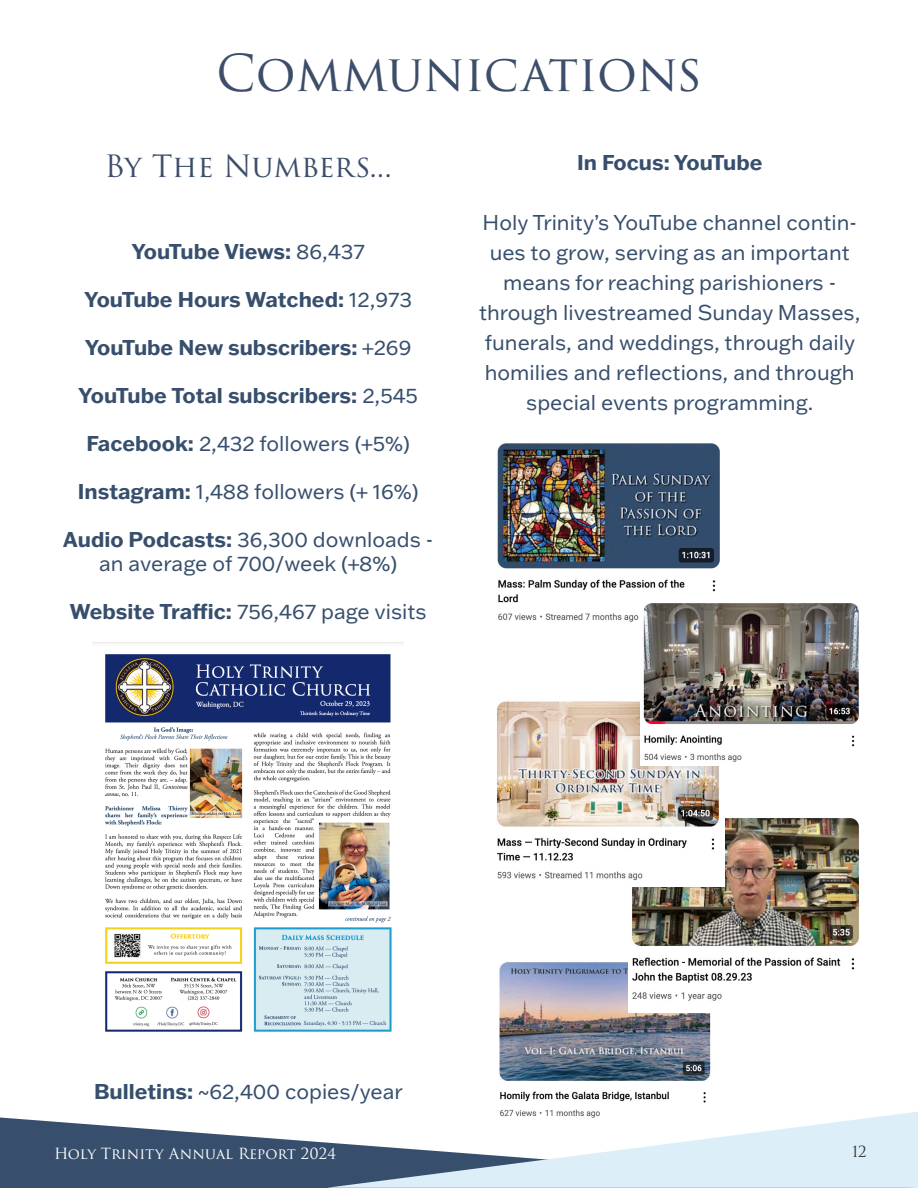
<style>
.page{position:relative;width:918px;height:1188px;background:#fff}
.page>*{position:absolute;margin:0;border:0;box-sizing:border-box;transform-origin:0 0}
.t1{font:49.5px "Trajan Pro 3";color:#3c4e6a}
.t2{font:30px "Trajan Pro 3";letter-spacing:-.01em;color:#3c4e6a}
.t3{font:21px/30px "Franklin Gothic ATF";color:#374f6d;text-align:center}
.t4{font:700 21px "Franklin Gothic ATF";color:#374f6d}
.t5{font:15px "Trajan Pro 3";letter-spacing:-.005em;color:#fff}
.t6{font:15px "Trajan Pro 3";color:#333}
.s1{font-weight:400}
.s2{font-weight:700}
</style>
<div class="page">
<svg style="left:0;top:1118px;width:327px;height:70px;fill:#374f6d"></svg>
<svg style="left:327px;top:1112px;width:591px;height:76px;fill:#dceff8"></svg>
<img style="left:494px;top:962px;width:222px;height:164px">
<img style="left:497px;top:443px;width:223px;height:179px">
<img style="left:628px;top:818px;width:231px;height:194px">
<img style="left:497px;top:701px;width:227px;height:186px">
<img style="left:93px;top:642px;width:311px;height:390px">
<img style="left:640px;top:594px;width:219px;height:172px">
<p class="t1" style="left:216px;top:39px;width:487px">Communications</p>
<p class="t2" style="left:105px;top:146px;width:289px">By The Numbers...</p>
<p class="t4" style="left:132px;top:237px;width:235px">YouTube Views: <span class="s1">86,437</span></p>
<p class="t4" style="left:85px;top:285px;width:329px">YouTube Hours Watched: <span class="s1">12,973</span></p>
<p class="t4" style="left:85px;top:333px;width:328px">YouTube New subscribers: <span class="s1">+269</span></p>
<p class="t4" style="left:79px;top:381px;width:341px">YouTube Total subscribers: <span class="s1">2,545</span></p>
<p class="t3" style="left:86px;top:428px;width:325px"><span class="s2">Facebook:</span> 2,432 followers (+5%)</p>
<p class="t3" style="left:78px;top:476px;width:342px"><span class="s2">Instagram:</span> 1,488 followers (+ 16%)</p>
<p class="t3" style="left:63px;top:527px;width:372px;line-height:24px"><span class="s2">Audio Podcasts:</span> 36,300 downloads - an average of 700/week (+8%)</p>
<p class="t3" style="left:70px;top:596px;width:358px"><span class="s2">Website Traffic:</span> 756,467 page visits</p>
<p class="t4" style="left:577px;top:149px;width:187px">In Focus: YouTube</p>
<p class="t3" style="left:479px;top:207px;width:383px">Holy Trinity’s YouTube channel contin&shy;ues to grow, serving as an important means for reaching parishioners - through livestreamed Sunday Masses, funerals, and weddings, through daily homilies and reflections, and through special events programming.</p>
<p class="t3" style="left:94px;top:1076px;width:310px"><span class="s2">Bulletins:</span> ~62,400 copies/year</p>
<p class="t5" style="left:54px;top:1143px;width:284px">Holy Trinity Annual Report 2024</p>
<p class="t6" style="left:852px;top:1141px;width:16px">12</p>
</div>
